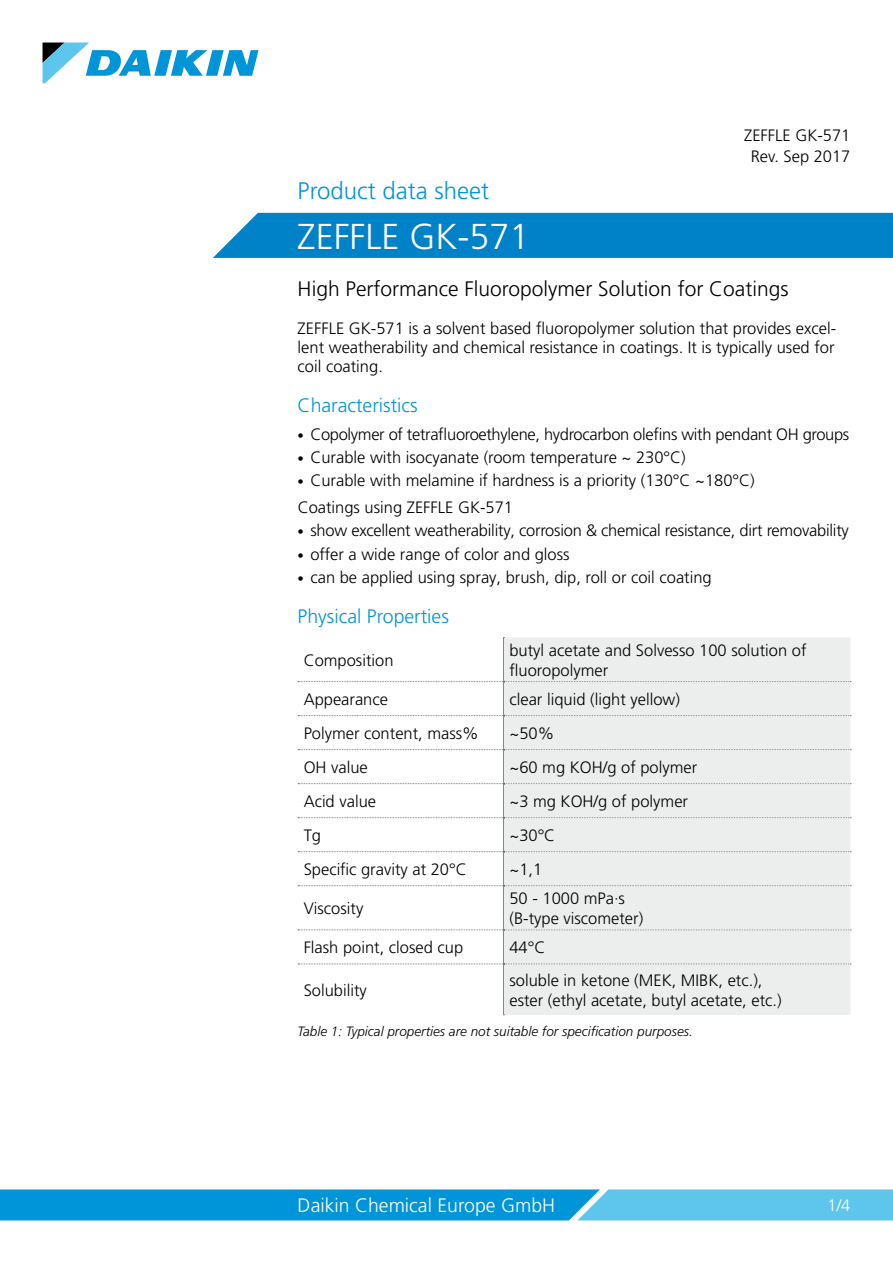
<style>
.page{position:relative;width:893px;height:1263px;background:#fff}
.page>*{position:absolute;margin:0;border:0;box-sizing:border-box;transform-origin:0 0}
.t1{font:300 36px "Frutiger LT Pro";color:#fff}
.t2{font:300 24px "Frutiger LT Pro";color:#0095d8}
.t3{font:300 21px "Frutiger LT Pro";color:#000}
.t4{font:300 19.5px "Frutiger LT Pro";color:#0095d8}
.t5{font:300 19.5px "Frutiger LT Pro";color:#fff}
.t6{font:300 16.5px/19.8px "Frutiger LT Pro";color:#000}
.t7{font:300 16.5px "Frutiger LT Pro";letter-spacing:-.02em;color:#000}
.t8{font:300 16.5px "Frutiger LT Pro";color:#fff}
.t9{font:italic 300 13.5px "Frutiger LT Pro";color:#000}
.s1{font-size:12.75px}
</style>
<div class="page">
<div style="left:213px;top:213px;width:680px;height:45px;background:#0082c9"></div>
<svg style="left:43px;top:43px;width:216px;height:40px"></svg>
<svg style="left:0;top:1189px;width:893px;height:31px;background:#25a7df"></svg>
<svg style="left:298px;top:637px;width:553px;height:378px"></svg>
<h2 class="t2" style="left:298px;top:177px;width:193px">Product data sheet</h2>
<h1 class="t1" style="left:298px;top:215px;width:233px">ZEFFLE GK-571</h1>
<p class="t6" style="left:744px;top:125px;width:108px;line-height:21px;text-align:center">ZEFFLE GK-571<br>Rev. Sep 2017</p>
<p class="t3" style="left:298px;top:277px;width:492px">High Performance Fluoropolymer Solution for Coatings</p>
<p class="t6" style="left:298px;top:319px;width:540px;line-height:18.9px;text-align:justify">ZEFFLE GK-571 is a solvent based fluoropolymer solution that provides excel&shy;lent weatherability and chemical resistance in coatings. It is typically used for coil coating.</p>
<p class="t4" style="left:298px;top:394px;width:122px">Characteristics</p>
<p class="t7" style="left:298px;top:424px;width:553px"><span class="s1">•</span> Copolymer of tetrafluoroethylene, hydrocarbon olefins with pendant OH groups</p>
<p class="t6" style="left:298px;top:447px;width:390px"><span class="s1">•</span> Curable with isocyanate (room temperature ~ 230°C)</p>
<p class="t6" style="left:298px;top:467px;width:459px;line-height:27.5px"><span class="s1">•</span> Curable with melamine if hardness is a priority (130°C ~180°C)<br>Coatings using ZEFFLE GK-571</p>
<p class="t6" style="left:298px;top:521px;width:553px"><span class="s1">•</span> show excellent weatherability, corrosion &amp; chemical resistance, dirt removability</p>
<p class="t6" style="left:298px;top:544px;width:273px"><span class="s1">•</span> offer a wide range of color and gloss</p>
<p class="t6" style="left:298px;top:567px;width:416px"><span class="s1">•</span> can be applied using spray, brush, dip, roll or coil coating</p>
<p class="t4" style="left:298px;top:605px;width:153px">Physical Properties</p>
<p class="t6" style="left:304px;top:650px;width:91px">Composition</p>
<p class="t6" style="left:509px;top:640px;width:299px">butyl acetate and Solvesso 100 solution of fluoropolymer</p>
<p class="t6" style="left:304px;top:689px;width:86px">Appearance</p>
<p class="t6" style="left:509px;top:689px;width:172px">clear liquid (light yellow)</p>
<p class="t6" style="left:304px;top:723px;width:177px">Polymer content, mass%</p>
<p class="t6" style="left:509px;top:723px;width:46px">~50%</p>
<p class="t6" style="left:304px;top:757px;width:66px">OH value</p>
<p class="t6" style="left:509px;top:757px;width:189px">~60 mg KOH/g of polymer</p>
<p class="t6" style="left:304px;top:791px;width:74px">Acid value</p>
<p class="t6" style="left:509px;top:791px;width:180px">~3 mg KOH/g of polymer</p>
<p class="t6" style="left:304px;top:825px;width:19px">Tg</p>
<p class="t6" style="left:509px;top:825px;width:47px">~30°C</p>
<p class="t6" style="left:304px;top:859px;width:165px">Specific gravity at 20°C</p>
<p class="t6" style="left:509px;top:859px;width:34px">~1,1</p>
<p class="t6" style="left:304px;top:898px;width:61px">Viscosity</p>
<p class="t6" style="left:509px;top:889px;width:135px">50 - 1000 mPa∙s (B-type viscometer)</p>
<p class="t6" style="left:304px;top:938px;width:161px">Flash point, closed cup</p>
<p class="t6" style="left:509px;top:938px;width:37px">44°C</p>
<p class="t6" style="left:304px;top:980px;width:65px">Solubility</p>
<p class="t6" style="left:509px;top:970px;width:274px">soluble in ketone (MEK, MIBK, etc.), ester (ethyl acetate, butyl acetate, etc.)</p>
<p class="t9" style="left:298px;top:1024px;width:397px">Table 1: Typical properties are not suitable for specification purposes.</p>
<p class="t5" style="left:298px;top:1194px;width:259px">Daikin Chemical Europe GmbH</p>
<p class="t8" style="left:827px;top:1196px;width:24px">1/4</p>
</div>
